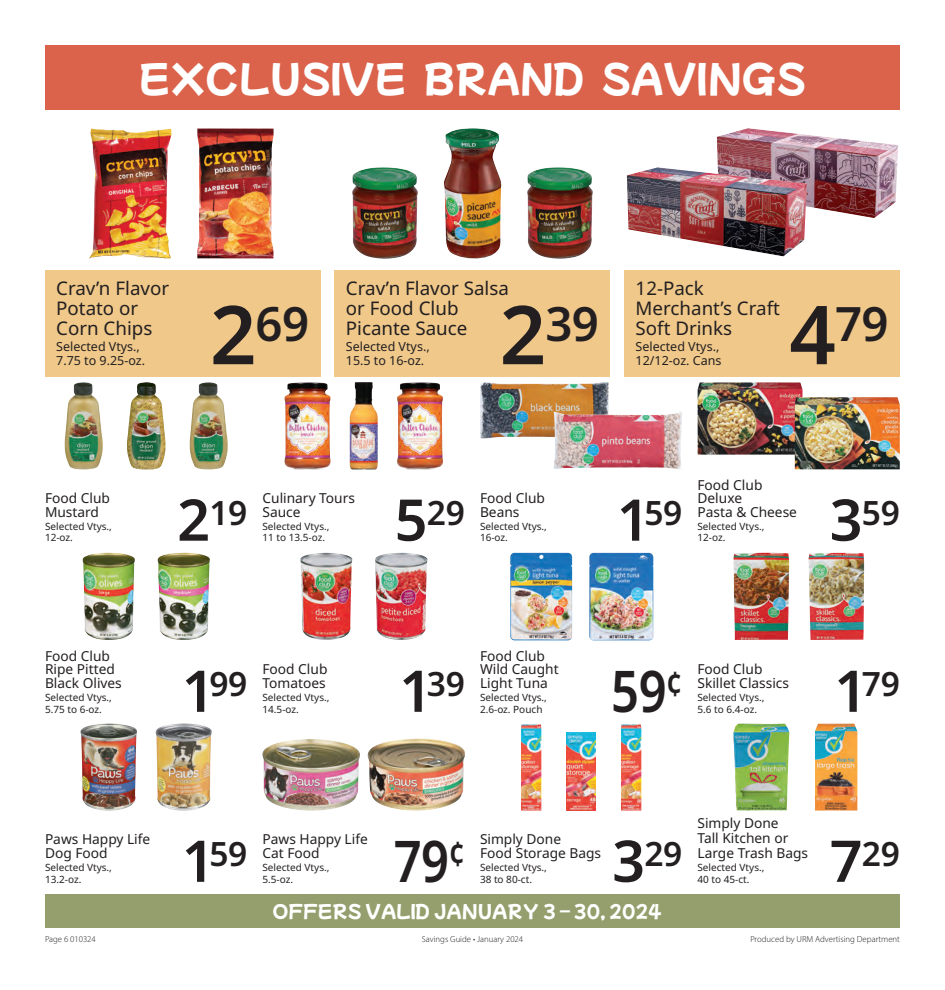
<style>
.page{position:relative;width:945px;height:990px;background:#fff}
.page>*{position:absolute;margin:0;border:0;box-sizing:border-box;transform-origin:0 0}
.t1{font:600 57.5px "Noto Sans";color:#231f20;scale:.85 1}
.t2{font:600 47.38px "Noto Sans";color:#231f20}
.t3{font:37.5px "Mochiy Pop One";color:#fff}
.t4{font:600 33.5px "Noto Sans";letter-spacing:-.01em;color:#231f20}
.t5{font:18.75px/20px "Noto Sans";color:#231f20}
.t6{font:17.5px "Mochiy Pop One";color:#fff}
.t7{font:13.75px/13.8px "Noto Sans";color:#231f20}
.t8{font:12.5px/13.8px "Noto Sans";color:#231f20}
.t9{font:10px/11.2px "Noto Sans";color:#231f20}
.t10{font:300 8.75px "Myriad Pro";color:#231f20}
.s1{font-size:81.25px}
.s2{font-size:57.5px}
</style>
<div class="page">
<div style="left:335px;top:271px;width:275px;height:106px;background:#efc88a"></div>
<div style="left:624px;top:271px;width:276px;height:106px;background:#efc88a"></div>
<div style="left:45px;top:271px;width:276px;height:106px;background:#efc88a"></div>
<div style="left:45px;top:894px;width:855px;height:33px;background:#959f6d"></div>
<img style="left:127px;top:382px;width:39px;height:88px">
<img style="left:65px;top:382px;width:38px;height:88px">
<img style="left:190px;top:382px;width:38px;height:88px">
<img style="left:83px;top:553px;width:52px;height:87px">
<img style="left:158px;top:553px;width:52px;height:87px">
<img style="left:80px;top:724px;width:57px;height:87px">
<img style="left:156px;top:724px;width:56px;height:87px">
<img style="left:698px;top:382px;width:105px;height:73px">
<img style="left:795px;top:397px;width:105px;height:72px">
<img style="left:733px;top:553px;width:56px;height:87px">
<img style="left:808px;top:553px;width:56px;height:87px">
<img style="left:733px;top:724px;width:56px;height:87px">
<img style="left:815px;top:724px;width:42px;height:87px">
<img style="left:350px;top:382px;width:28px;height:87px">
<img style="left:285px;top:382px;width:45px;height:88px">
<img style="left:397px;top:382px;width:46px;height:88px">
<img style="left:300px;top:553px;width:52px;height:87px">
<img style="left:375px;top:553px;width:52px;height:87px">
<img style="left:262px;top:739px;width:98px;height:72px">
<img style="left:368px;top:738px;width:97px;height:73px">
<img style="left:480px;top:382px;width:129px;height:56px">
<img style="left:554px;top:412px;width:128px;height:57px">
<img style="left:510px;top:553px;width:62px;height:87px">
<img style="left:589px;top:553px;width:64px;height:87px">
<img style="left:621px;top:724px;width:20px;height:87px">
<img style="left:521px;top:724px;width:20px;height:87px">
<img style="left:567px;top:733px;width:29px;height:78px">
<img style="left:717px;top:128px;width:181px;height:90px">
<img style="left:627px;top:167px;width:180px;height:89px">
<img style="left:444px;top:128px;width:57px;height:131px">
<img style="left:352px;top:167px;width:66px;height:92px">
<img style="left:527px;top:167px;width:66px;height:92px">
<img style="left:89px;top:128px;width:83px;height:131px">
<img style="left:197px;top:128px;width:77px;height:130px">
<div style="left:45px;top:45px;width:855px;height:64px;background:#db634b"></div>
<h3 class="t3" style="left:139px;top:50px;width:669px">EXCLUSIVE BRAND SAVINGS</h3>
<h3 class="t5" style="left:56px;top:279px;width:114px">Crav’n Flavor<br>Potato or<br>Corn Chips</h3>
<p class="t8" style="left:56px;top:340px;width:90px">Selected Vtys.,<br>7.75 to 9.25-oz.</p>
<h2 class="t2" style="left:210px;top:297px;width:101px"><span class="s1">2</span>69</h2>
<h3 class="t5" style="left:346px;top:279px;width:164px">Crav’n Flavor Salsa or Food Club<br>Picante Sauce</h3>
<p class="t8" style="left:346px;top:340px;width:85px">Selected Vtys.,<br>15.5 to 16-oz.</p>
<h2 class="t2" style="left:500px;top:297px;width:101px"><span class="s1">2</span>39</h2>
<h3 class="t5" style="left:636px;top:279px;width:146px">12-Pack<br>Merchant’s Craft<br>Soft Drinks</h3>
<p class="t8" style="left:636px;top:340px;width:87px">Selected Vtys.,<br>12/12-oz. Cans</p>
<h2 class="t2" style="left:789px;top:297px;width:101px"><span class="s1">4</span>79</h2>
<h3 class="t7" style="left:45px;top:492px;width:66px">Food Club<br>Mustard</h3>
<p class="t9" style="left:45px;top:521px;width:69px">Selected Vtys.,<br>12-oz.</p>
<h3 class="t4" style="left:177px;top:494px;width:72px"><span class="s2">2</span>19</h3>
<h3 class="t7" style="left:262px;top:492px;width:94px">Culinary Tours<br>Sauce</h3>
<p class="t9" style="left:262px;top:521px;width:69px">Selected Vtys.,<br>11 to 13.5-oz.</p>
<h3 class="t4" style="left:395px;top:494px;width:72px"><span class="s2">5</span>29</h3>
<h3 class="t7" style="left:480px;top:492px;width:66px">Food Club<br>Beans</h3>
<p class="t9" style="left:480px;top:521px;width:69px">Selected Vtys.,<br>16-oz.</p>
<h3 class="t4" style="left:617px;top:494px;width:67px"><span class="s2">1</span>59</h3>
<h3 class="t7" style="left:698px;top:478px;width:101px">Food Club<br>Deluxe<br>Pasta &amp; Cheese</h3>
<p class="t9" style="left:698px;top:521px;width:69px">Selected Vtys.,<br>12-oz.</p>
<h3 class="t4" style="left:830px;top:494px;width:72px"><span class="s2">3</span>59</h3>
<h3 class="t7" style="left:45px;top:649px;width:78px">Food Club<br>Ripe Pitted<br>Black Olives</h3>
<p class="t9" style="left:45px;top:692px;width:69px">Selected Vtys.,<br>5.75 to 6-oz.</p>
<h3 class="t4" style="left:182px;top:665px;width:67px"><span class="s2">1</span>99</h3>
<h3 class="t7" style="left:262px;top:663px;width:66px">Food Club<br>Tomatoes</h3>
<p class="t9" style="left:262px;top:692px;width:69px">Selected Vtys.,<br>14.5-oz.</p>
<h3 class="t4" style="left:399px;top:665px;width:67px"><span class="s2">1</span>39</h3>
<h3 class="t7" style="left:480px;top:649px;width:80px">Food Club<br>Wild Caught<br>Light Tuna</h3>
<p class="t9" style="left:480px;top:692px;width:69px">Selected Vtys.,<br>2.6-oz. Pouch</p>
<h1 class="t1" style="left:611px;top:658px;width:85px">59<sup>¢</sup></h1>
<h3 class="t7" style="left:698px;top:663px;width:93px">Food Club<br>Skillet Classics</h3>
<p class="t9" style="left:698px;top:692px;width:69px">Selected Vtys.,<br>5.6 to 6.4-oz.</p>
<h3 class="t4" style="left:834px;top:665px;width:67px"><span class="s2">1</span>79</h3>
<h3 class="t7" style="left:45px;top:833px;width:107px">Paws Happy Life<br>Dog Food</h3>
<p class="t9" style="left:45px;top:862px;width:69px">Selected Vtys.,<br>13.2-oz.</p>
<h3 class="t4" style="left:182px;top:835px;width:67px"><span class="s2">1</span>59</h3>
<h3 class="t7" style="left:262px;top:833px;width:107px">Paws Happy Life<br>Cat Food</h3>
<p class="t9" style="left:262px;top:862px;width:69px">Selected Vtys.,<br>5.5-oz.</p>
<h1 class="t1" style="left:394px;top:828px;width:85px">79<sup>¢</sup></h1>
<h3 class="t7" style="left:480px;top:833px;width:123px">Simply Done<br>Food Storage Bags</h3>
<p class="t9" style="left:480px;top:862px;width:69px">Selected Vtys.,<br>38 to 80-ct.</p>
<h3 class="t4" style="left:612px;top:835px;width:72px"><span class="s2">3</span>29</h3>
<h3 class="t6" style="left:272px;top:898px;width:391px">OFFERS VALID JANUARY 3 – 30, 2024</h3>
<h3 class="t7" style="left:698px;top:816px;width:112px;line-height:15px">Simply Done<br>Tall Kitchen or<br>Large Trash Bags</h3>
<p class="t9" style="left:698px;top:862px;width:69px">Selected Vtys.,<br>40 to 45-ct.</p>
<h3 class="t4" style="left:830px;top:835px;width:72px"><span class="s2">7</span>29</h3>
<p class="t10" style="left:45px;top:934px;width:52px">Page 6 010324</p>
<p class="t10" style="left:422px;top:934px;width:103px">Savings Guide • January 2024</p>
<p class="t10" style="left:750px;top:934px;width:151px">Produced by URM Advertising Department</p>
</div>
